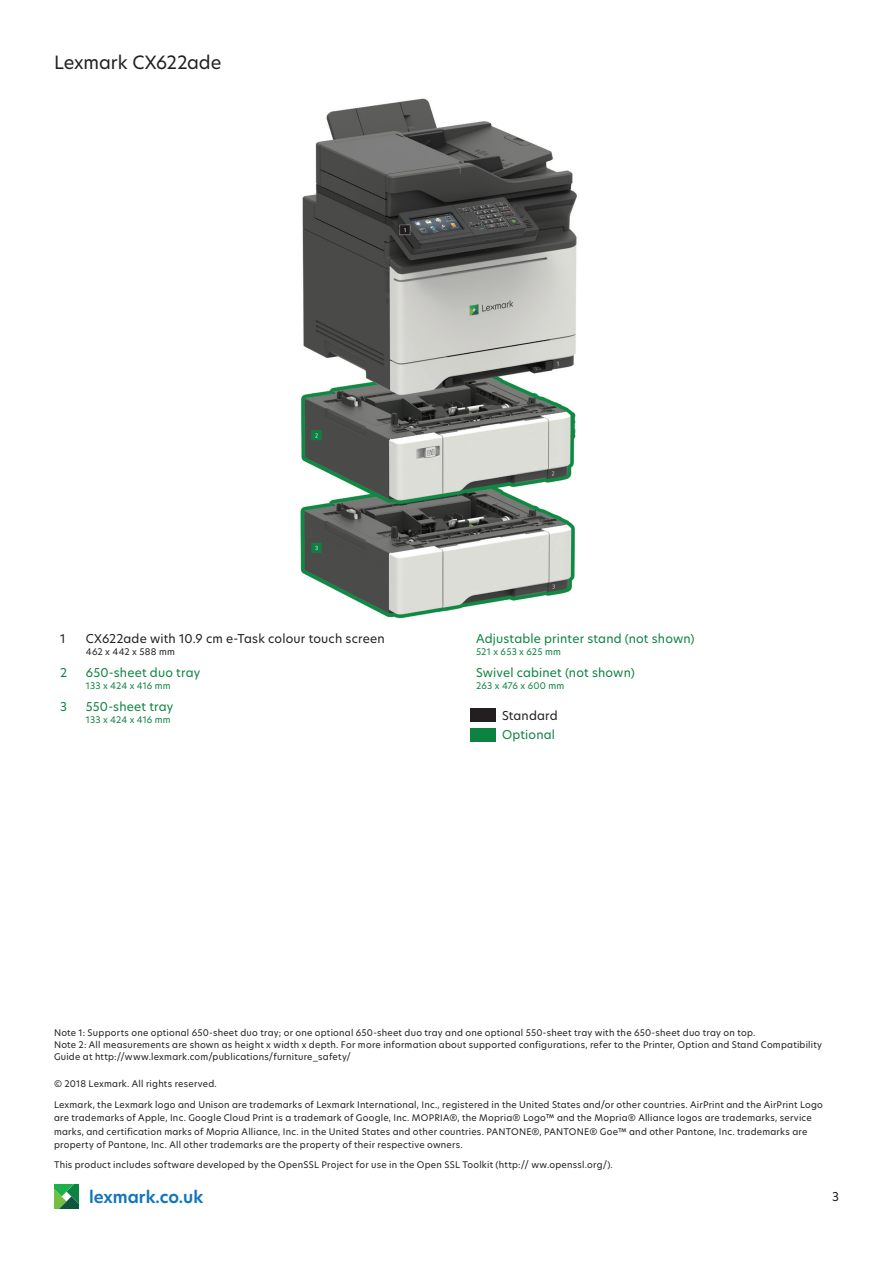
<style>
.page{position:relative;width:893px;height:1263px;background:#fff}
.page>*{position:absolute;margin:0;border:0;box-sizing:border-box;transform-origin:0 0}
.Title_-_secondary_he{font:18px "TP Hero";letter-spacing:-.005em;color:#231f20}
.URL{font:600 16.5px "TP Hero";color:#1074bc}
.Line_art_-_green{font:12px "TP Hero";letter-spacing:.015em;color:#0c8340}
.Line_art_-_black{font:12px "TP Hero";letter-spacing:.015em;color:#231f20}
.Copyright{font:9px/13.5px "TP Hero";letter-spacing:.025em;color:#231f20}
.Line_art_-_black_sma{font:9px/12px "TP Hero";letter-spacing:.025em;color:#231f20}
.Line_art_-_green-2{font:9px "TP Hero";letter-spacing:.005em;color:#0c8340}
.Line_art_-_black-2{font:9px "TP Hero";letter-spacing:.025em;color:#231f20}
.Line_art_-_green-3{font:9px "TP Hero";letter-spacing:.025em;color:#0c8340}
</style>
<div class="page">
<svg style="left:54px;top:1184px;width:25px;height:25px"></svg>
<div style="left:470px;top:708px;width:26px;height:14px;background:#231f20"></div>
<div style="left:470px;top:728px;width:26px;height:14px;background:#0c8340"></div>
<img style="left:300px;top:98px;width:277px;height:521px">
<p class="Title_-_secondary_he" style="left:54px;top:50px;width:169px">Lexmark CX622ade</p>
<p class="Line_art_-_black" style="left:60px;top:631px;width:7px">1</p>
<p class="Line_art_-_black" style="left:86px;top:631px;width:300px">CX622ade with 10.9 cm e-Task colour touch screen</p>
<p class="Line_art_-_black-2" style="left:86px;top:646px;width:90px">462 x 442 x 588 mm</p>
<p class="Line_art_-_green" style="left:60px;top:664px;width:9px">2</p>
<p class="Line_art_-_green" style="left:86px;top:664px;width:116px">650-sheet duo tray</p>
<p class="Line_art_-_green-2" style="left:86px;top:679px;width:86px">133 x 424 x 416 mm</p>
<p class="Line_art_-_green" style="left:60px;top:698px;width:8px">3</p>
<p class="Line_art_-_green" style="left:86px;top:698px;width:89px">550-sheet tray</p>
<p class="Line_art_-_green-2" style="left:86px;top:713px;width:86px">133 x 424 x 416 mm</p>
<p class="Line_art_-_green" style="left:476px;top:631px;width:220px">Adjustable printer stand (not shown)</p>
<p class="Line_art_-_green-2" style="left:476px;top:646px;width:86px">521 x 653 x 625 mm</p>
<p class="Line_art_-_green" style="left:476px;top:664px;width:160px">Swivel cabinet (not shown)</p>
<p class="Line_art_-_green-3" style="left:476px;top:679px;width:90px">263 x 476 x 600 mm</p>
<p class="Line_art_-_black" style="left:502px;top:707px;width:57px">Standard</p>
<p class="Line_art_-_green" style="left:502px;top:727px;width:54px">Optional</p>
<p class="Line_art_-_black_sma" style="left:54px;top:1027px;width:703px">Note 1: Supports one optional 650-sheet duo tray; or one optional 650-sheet duo tray and one optional 550-sheet tray with the 650-sheet duo tray on top.</p>
<p class="Line_art_-_black_sma" style="left:54px;top:1039px;width:770px">Note 2: All measurements are shown as height x width x depth. For more information about supported configurations, refer to the Printer, Option and Stand Compatibility<br>Guide at http://www.lexmark.com/publications/furniture_safety/</p>
<p class="Copyright" style="left:54px;top:1077px;width:164px">© 2018 Lexmark. All rights reserved.</p>
<p class="Copyright" style="left:54px;top:1097px;width:770px">Lexmark, the Lexmark logo and Unison are trademarks of Lexmark International, Inc., registered in the United States and/or other countries. AirPrint and the AirPrint Logo are trademarks of Apple, Inc. Google Cloud Print is a trademark of Google, Inc. MOPRIA®, the Mopria® Logo™ and the Mopria® Alliance logos are trademarks, service marks, and certification marks of Mopria Alliance, Inc. in the United States and other countries. PANTONE®, PANTONE® Goe™ and other Pantone, Inc. trademarks are property of Pantone, Inc. All other trademarks are the property of their respective owners.</p>
<p class="Copyright" style="left:54px;top:1158px;width:560px">This product includes software developed by the OpenSSL Project for use in the Open SSL Toolkit (http:// ww.openssl.org/).</p>
<p class="URL" style="left:89px;top:1186px;width:116px">lexmark.co.uk</p>
<h3 class="Line_art_-_black" style="left:832px;top:1189px;width:8px">3</h3>
</div>
